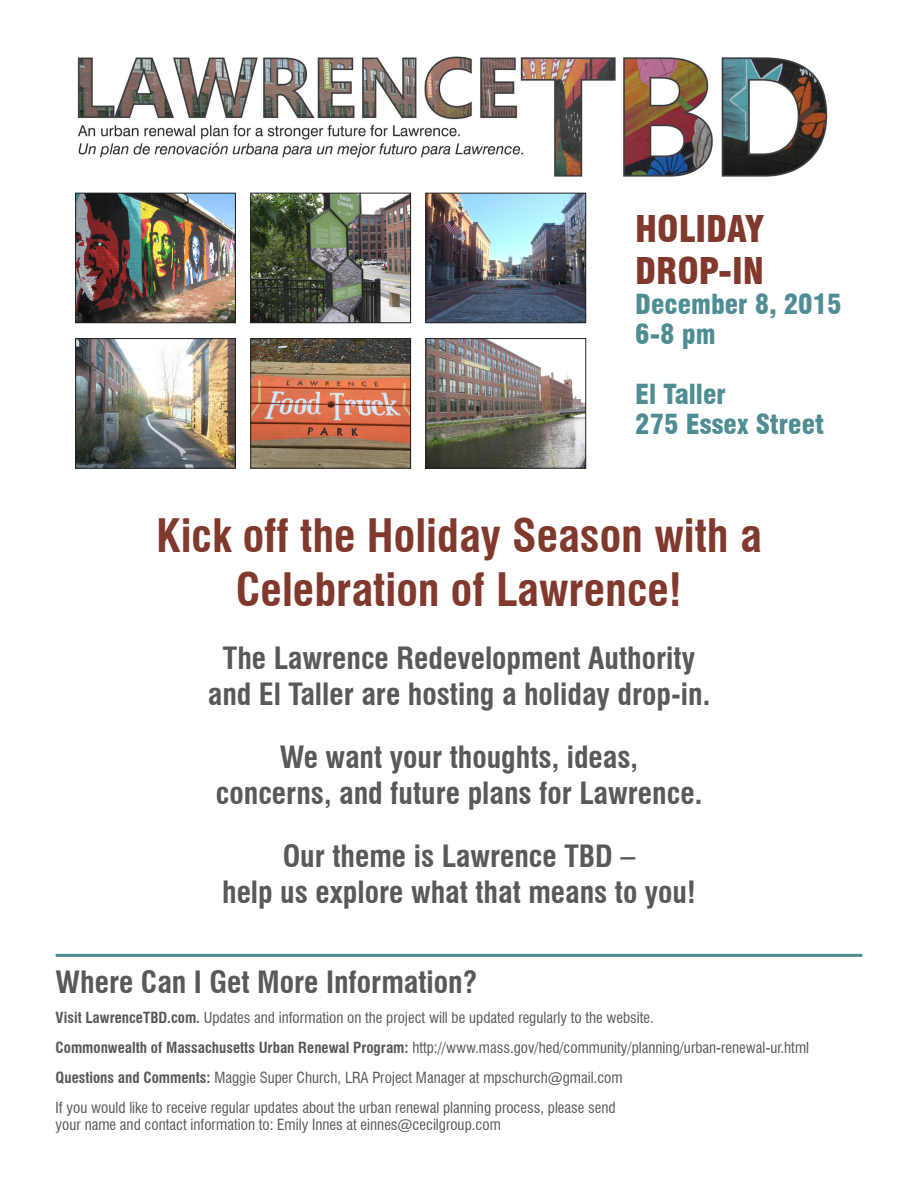
<style>
.page{position:relative;width:918px;height:1188px;background:#fff}
.page>*{position:absolute;margin:0;border:0;box-sizing:border-box;transform-origin:0 0}
.Header_1_black{font:700 condensed 45px/54px "Swiss 721 BT";color:#80392c;text-align:center}
.figure_title{font:900 condensed 36px/42px "Swiss 721 BT";color:#80392c}
.Header_1_black-2{font:700 condensed 30px/36px "Swiss 721 BT";color:#58595b;text-align:center}
.figure_title-2{font:900 condensed 27px "Swiss 721 BT";color:#4f8d94}
.Header_4__condensed{font:condensed 15px/16.5px "Swiss 721 BT";color:#57585a}
.s1{font-weight:700}
</style>
<div class="page">
<img style="left:77px;top:56px;width:751px;height:121px">
<hr style="left:56px;top:954px;width:806px;height:3px;background:#4f8d94">
<img style="left:77px;top:195px;width:157px;height:126px">
<div style="left:75px;top:193px;width:161px;height:130px;border:1px solid #231f20"></div>
<img style="left:428px;top:195px;width:156px;height:126px">
<div style="left:426px;top:193px;width:160px;height:130px;border:1px solid #231f20"></div>
<img style="left:253px;top:340px;width:156px;height:126px">
<div style="left:251px;top:338px;width:160px;height:130px;border:1px solid #231f20"></div>
<img style="left:77px;top:340px;width:157px;height:126px">
<div style="left:75px;top:338px;width:161px;height:130px;border:1px solid #231f20"></div>
<img style="left:253px;top:195px;width:156px;height:126px">
<div style="left:251px;top:193px;width:160px;height:130px;border:1px solid #231f20"></div>
<img style="left:428px;top:340px;width:156px;height:126px">
<div style="left:426px;top:338px;width:160px;height:130px;border:1px solid #231f20"></div>
<p class="figure_title" style="left:635px;top:208px;width:130px">HOLIDAY<br>DROP-IN</p>
<p class="figure_title-2" style="left:635px;top:288px;width:208px">December 8, 2015</p>
<p class="figure_title-2" style="left:635px;top:318px;width:82px">6-8 pm</p>
<p class="figure_title-2" style="left:635px;top:378px;width:92px">El Taller</p>
<p class="figure_title-2" style="left:635px;top:408px;width:190px">275 Essex Street</p>
<p class="Header_1_black" style="left:156px;top:508px;width:607px">Kick off the Holiday Season with a<br>Celebration of Lawrence!</p>
<p class="Header_1_black-2" style="left:208px;top:640px;width:504px">The Lawrence Redevelopment Authority and El Taller are hosting a holiday drop-in.</p>
<p class="Header_1_black-2" style="left:216px;top:739px;width:488px">We want your thoughts, ideas,<br>concerns, and future plans for Lawrence.</p>
<p class="Header_1_black-2" style="left:222px;top:838px;width:475px">Our theme is Lawrence TBD –<br>help us explore what that means to you!</p>
<p class="Header_1_black-2" style="left:56px;top:964px;width:423px">Where Can I Get More Information?</p>
<p class="Header_4__condensed" style="left:56px;top:1009px;width:600px"><span class="s1">Visit LawrenceTBD.com.</span> Updates and information on the project will be updated regularly to the website.</p>
<p class="Header_4__condensed" style="left:56px;top:1039px;width:755px"><span class="s1">Commonwealth of Massachusetts Urban Renewal Program:</span> http://www.mass.gov/hed/community/planning/urban-renewal-ur.html</p>
<p class="Header_4__condensed" style="left:56px;top:1069px;width:569px"><span class="s1">Questions and Comments:</span> Maggie Super Church, LRA Project Manager at mpschurch@gmail.com</p>
<p class="Header_4__condensed" style="left:56px;top:1099px;width:562px">If you would like to receive regular updates about the urban renewal planning process, please send your name and contact information to: Emily Innes at einnes@cecilgroup.com</p>
</div>
